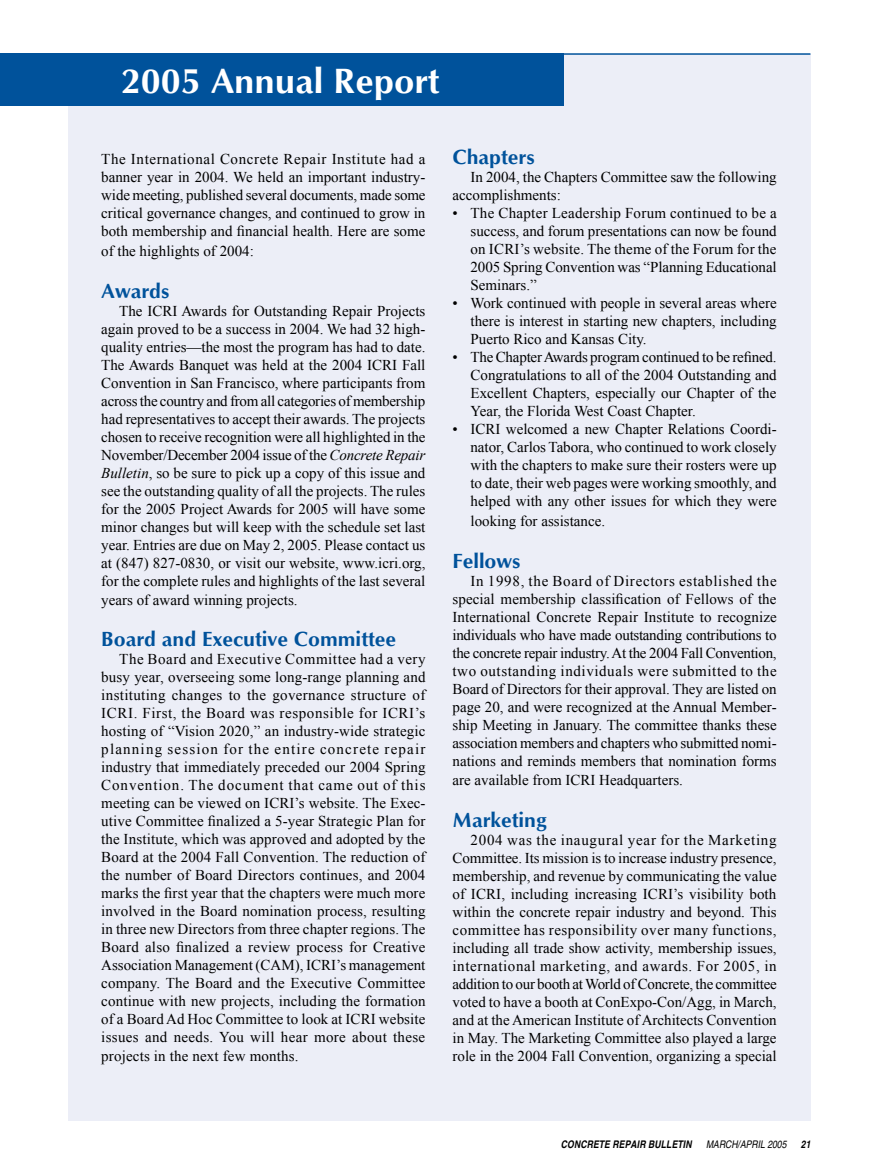
<style>
.page{position:relative;width:878px;height:1175px;background:#fff}
.page>*{position:absolute;margin:0;border:0;box-sizing:border-box;transform-origin:0 0}
.t1{font:700 36px "Optimum";color:#fff}
.t2{font:700 21px "Optimum";color:#00529b}
.t3{font:15px/18px "Times New Roman";color:#000;text-align:justify}
.t4{font:italic 700 condensed 10.5px "Helvetica";letter-spacing:.01em;color:#000}
.t5{font:italic condensed 10.5px "Helvetica";color:#000}
.s1{font-style:italic}
</style>
<div class="page">
<div style="left:68px;top:54px;width:742px;height:1066px;background:#eceef7"></div>
<div style="left:0;top:53px;width:563px;height:53px;background:#00529b"></div>
<hr style="left:0;top:53px;width:810px;height:2px;background:#00529b">
<h1 class="t1" style="left:121px;top:60px;width:320px">2005 Annual Report</h1>
<p class="t3" style="left:101px;top:150px;width:326px">The International Concrete Repair Institute had a banner year in 2004. We held an important industry&shy;wide meeting, published several documents, made some critical governance changes, and continued to grow in both membership and financial health. Here are some</p>
<p class="t3" style="left:101px;top:241px;width:154px">of the highlights of 2004:</p>
<h2 class="t2" style="left:101px;top:278px;width:70px">Awards</h2>
<p class="t3" style="left:101px;top:301px;width:326px;text-indent:18px">The ICRI Awards for Outstanding Repair Projects again proved to be a success in 2004. We had 32 high&shy;quality entries—the most the program has had to date.<br>The Awards Banquet was held at the 2004 ICRI Fall Convention in San Francisco, where participants from across the country and from all categories of membership had representatives to accept their awards. The projects chosen to receive recognition were all highlighted in the November/December 2004 issue of the <span class="s1">Concrete Repair Bulletin</span>, so be sure to pick up a copy of this issue and see the outstanding quality of all the projects. The rules for the 2005 Project Awards for 2005 will have some minor changes but will keep with the schedule set last year. Entries are due on May 2, 2005. Please contact us at (847) 827-0830, or visit our website, www.icri.org, for the complete rules and highlights of the last several</p>
<p class="t3" style="left:101px;top:591px;width:198px">years of award winning projects.</p>
<h2 class="t2" style="left:101px;top:626px;width:296px">Board and Executive Committee</h2>
<p class="t3" style="left:101px;top:649px;width:326px;text-indent:18px">The Board and Executive Committee had a very busy year, overseeing some long-range planning and instituting changes to the governance structure of ICRI. First, the Board was responsible for ICRI’s hosting of “Vision 2020,” an industry-wide strategic planning session for the entire concrete repair industry that immediately preceded our 2004 Spring Convention. The document that came out of this meeting can be viewed on ICRI’s website. The Exec&shy;utive Committee finalized a 5-year Strategic Plan for the Institute, which was approved and adopted by the Board at the 2004 Fall Convention. The reduction of the number of Board Directors continues, and 2004 marks the first year that the chapters were much more involved in the Board nomination process, resulting in three new Directors from three chapter regions. The Board also finalized a review process for Creative Association Management (CAM), ICRI’s management company. The Board and the Executive Committee continue with new projects, including the formation of a Board Ad Hoc Committee to look at ICRI website issues and needs. You will hear more about these</p>
<p class="t3" style="left:101px;top:1047px;width:199px">projects in the next few months.</p>
<h2 class="t2" style="left:452px;top:145px;width:84px">Chapters</h2>
<p class="t3" style="left:452px;top:168px;width:325px;text-indent:18px">In 2004, the Chapters Committee saw the following accomplishments:</p>
<p class="t3" style="left:470px;top:204px;width:308px;text-indent:-18px">• The Chapter Leadership Forum continued to be a success, and forum presentations can now be found on ICRI’s website. The theme of the Forum for the 2005 Spring Convention was “Planning Educational Seminars.”</p>
<p class="t3" style="left:470px;top:294px;width:308px;text-indent:-18px">• Work continued with people in several areas where there is interest in starting new chapters, including Puerto Rico and Kansas City.</p>
<p class="t3" style="left:470px;top:348px;width:308px;text-indent:-18px">• The Chapter Awards program continued to be refined.<br>Congratulations to all of the 2004 Outstanding and Excellent Chapters, especially our Chapter of the Year, the Florida West Coast Chapter.</p>
<p class="t3" style="left:470px;top:420px;width:308px;text-indent:-18px">• ICRI welcomed a new Chapter Relations Coordi&shy;nator, Carlos Tabora, who continued to work closely with the chapters to make sure their rosters were up to date, their web pages were working smoothly, and helped with any other issues for which they were</p>
<p class="t3" style="left:470px;top:511px;width:136px">looking for assistance.</p>
<h2 class="t2" style="left:452px;top:548px;width:70px">Fellows</h2>
<p class="t3" style="left:452px;top:571px;width:326px;text-indent:18px">In 1998, the Board of Directors established the special membership classification of Fellows of the International Concrete Repair Institute to recognize individuals who have made outstanding contributions to the concrete repair industry. At the 2004 Fall Convention, two outstanding individuals were submitted to the Board of Directors for their approval. They are listed on page 20, and were recognized at the Annual Member&shy;ship Meeting in January. The committee thanks these asso-ciation members and chapters who submitted nomi&shy;nations and reminds members that nomination forms</p>
<p class="t3" style="left:452px;top:771px;width:232px">are available from ICRI Headquarters.</p>
<h2 class="t2" style="left:452px;top:808px;width:96px">Marketing</h2>
<p class="t3" style="left:452px;top:831px;width:326px;text-indent:18px">2004 was the inaugural year for the Marketing Committee. Its mission is to increase industry presence, membership, and revenue by communicating the value of ICRI, including increasing ICRI’s visibility both within the concrete repair industry and beyond. This committee has responsibility over many functions, including all trade show activity, membership issues, international marketing, and awards. For 2005, in addition to our booth at World of Concrete, the committee voted to have a booth at ConExpo-Con/Agg, in March, and at the American Institute of Architects Convention in May. The Marketing Committee also played a large role in the 2004 Fall Convention, organizing a special</p>
<p class="t4" style="left:561px;top:1137px;width:132px">CONCRETE REPAIR BULLETIN</p>
<p class="t5" style="left:706px;top:1137px;width:82px">MARCH/APRIL 2005</p>
<p class="t4" style="left:800px;top:1137px;width:11px">21</p>
</div>
